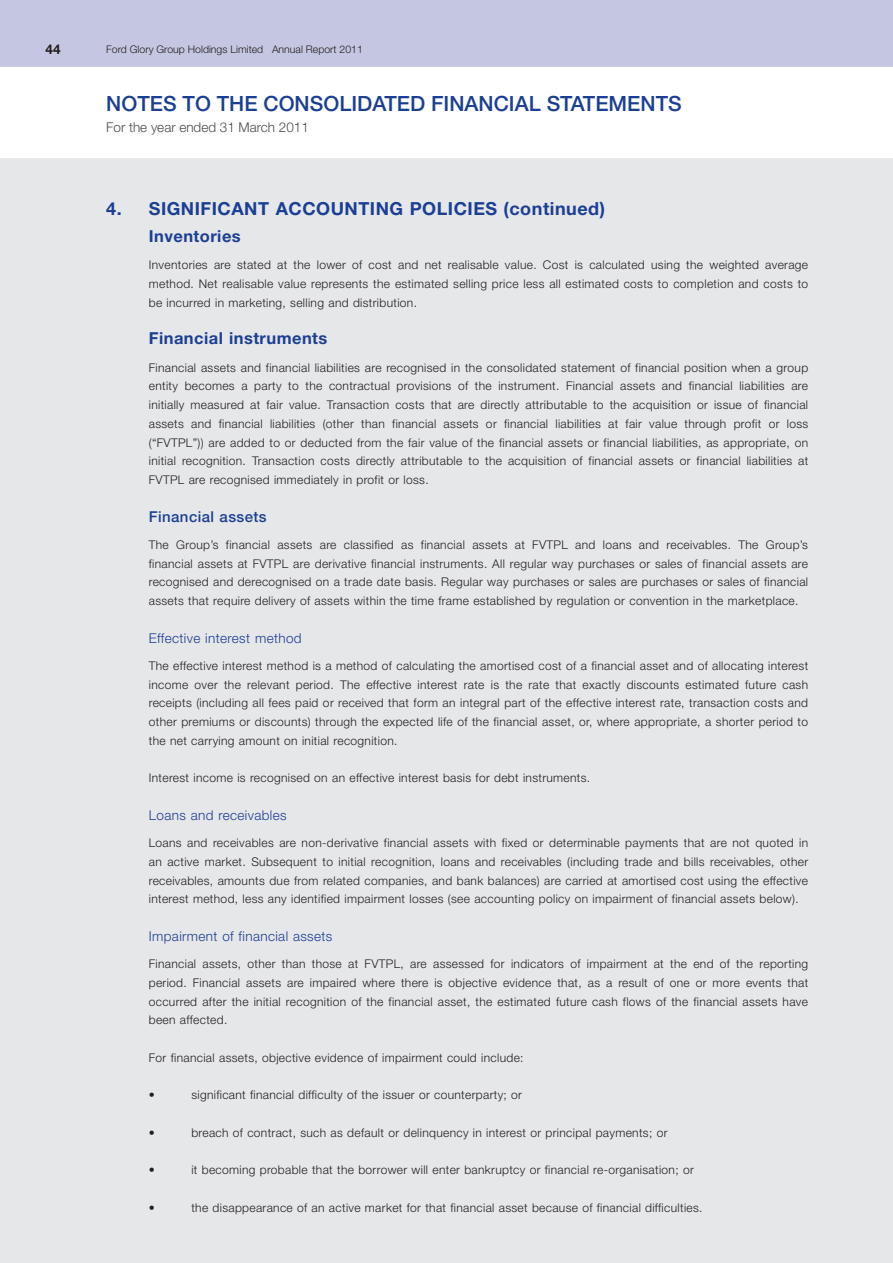
<style>
.page{position:relative;width:893px;height:1263px;background:#fff}
.page>*{position:absolute;margin:0;border:0;box-sizing:border-box;transform-origin:0 0}
.t1{font:500 21px "Helvetica Neue LT Std";color:#1b3f94}
.t2{font:700 18px "Helvetica Neue LT Std";letter-spacing:.03em;color:#1b3f94}
.t3{font:700 16.5px "Helvetica Neue LT Std";letter-spacing:.03em;color:#1b3f94}
.t4{font:500 15px "Helvetica Neue LT Std";letter-spacing:.03em;color:#1b3f94}
.t5{font:300 13.5px "Helvetica Neue LT Std";letter-spacing:.03em;color:#1b3f94}
.t6{font:300 13.5px "Helvetica Neue LT Std";color:#4b4c4d}
.t7{font:700 13.5px "Helvetica Neue LT Std";color:#231f20}
.t8{font:300 12px/18.8px "Helvetica Neue LT Std";letter-spacing:.03em;color:#231f20;text-align:justify}
.t9{font:300 10.5px "Helvetica Neue LT Std";color:#231f20}
</style>
<div class="page">
<div style="left:0;top:158px;width:893px;height:1105px;background:#e6e7e9"></div>
<div style="left:0;top:0;width:893px;height:67px;background:#c5c6e1"></div>
<p class="t7" style="left:46px;top:41px;width:17px">44</p>
<p class="t9" style="left:106px;top:43px;width:258px">Ford Glory Group Holdings Limited Annual Report 2011</p>
<h1 class="t1" style="left:106px;top:91px;width:577px">NOTES TO THE CONSOLIDATED FINANCIAL STATEMENTS</h1>
<p class="t6" style="left:106px;top:119px;width:204px">For the year ended 31 March 2011</p>
<h2 class="t2" style="left:106px;top:197px;width:500px">4. SIGNIFICANT ACCOUNTING POLICIES (continued)</h2>
<h3 class="t3" style="left:149px;top:226px;width:94px">Inventories</h3>
<p class="t8" style="left:149px;top:255px;width:661px">Inventories are stated at the lower of cost and net realisable value. Cost is calculated using the weighted average method. Net realisable value represents the estimated selling price less all estimated costs to completion and costs to be incurred in marketing, selling and distribution.</p>
<h3 class="t3" style="left:149px;top:328px;width:180px">Financial instruments</h3>
<p class="t8" style="left:149px;top:358px;width:661px">Financial assets and financial liabilities are recognised in the consolidated statement of financial position when a group entity becomes a party to the contractual provisions of the instrument. Financial assets and financial liabilities are initially measured at fair value. Transaction costs that are directly attributable to the acquisition or issue of financial assets and financial liabilities (other than financial assets or financial liabilities at fair value through profit or loss (“FVTPL”)) are added to or deducted from the fair value of the financial assets or financial liabilities, as appropriate, on initial recognition. Transaction costs directly attributable to the acquisition of financial assets or financial liabilities at FVTPL are recognised immediately in profit or loss.</p>
<p class="t4" style="left:149px;top:507px;width:119px">Financial assets</p>
<p class="t8" style="left:149px;top:535px;width:661px">The Group’s financial assets are classified as financial assets at FVTPL and loans and receivables. The Group’s financial assets at FVTPL are derivative financial instruments. All regular way purchases or sales of financial assets are recognised and derecognised on a trade date basis. Regular way purchases or sales are purchases or sales of financial assets that require delivery of assets within the time frame established by regulation or convention in the marketplace.</p>
<p class="t5" style="left:149px;top:629px;width:154px">Effective interest method</p>
<p class="t8" style="left:149px;top:656px;width:661px">The effective interest method is a method of calculating the amortised cost of a financial asset and of allocating interest income over the relevant period. The effective interest rate is the rate that exactly discounts estimated future cash receipts (including all fees paid or received that form an integral part of the effective interest rate, transaction costs and other premiums or discounts) through the expected life of the financial asset, or, where appropriate, a shorter period to the net carrying amount on initial recognition.</p>
<p class="t8" style="left:149px;top:768px;width:443px">Interest income is recognised on an effective interest basis for debt instruments.</p>
<p class="t5" style="left:149px;top:807px;width:139px">Loans and receivables</p>
<p class="t8" style="left:149px;top:833px;width:661px">Loans and receivables are non-derivative financial assets with fixed or determinable payments that are not quoted in an active market. Subsequent to initial recognition, loans and receivables (including trade and bills receivables, other receivables, amounts due from related companies, and bank balances) are carried at amortised cost using the effective interest method, less any identified impairment losses (see accounting policy on impairment of financial assets below).</p>
<p class="t5" style="left:149px;top:928px;width:185px">Impairment of financial assets</p>
<p class="t8" style="left:149px;top:954px;width:661px">Financial assets, other than those at FVTPL, are assessed for indicators of impairment at the end of the reporting period. Financial assets are impaired where there is objective evidence that, as a result of one or more events that occurred after the initial recognition of the financial asset, the estimated future cash flows of the financial assets have been affected.</p>
<p class="t8" style="left:149px;top:1048px;width:376px">For financial assets, objective evidence of impairment could include:</p>
<p class="t8" style="left:149px;top:1085px;width:7px">•</p>
<p class="t8" style="left:191px;top:1085px;width:332px">significant financial difficulty of the issuer or counterparty; or</p>
<p class="t8" style="left:149px;top:1123px;width:7px">•</p>
<p class="t8" style="left:191px;top:1123px;width:478px">breach of contract, such as default or delinquency in interest or principal payments; or</p>
<p class="t8" style="left:149px;top:1160px;width:7px">•</p>
<p class="t8" style="left:191px;top:1160px;width:504px">it becoming probable that the borrower will enter bankruptcy or financial re-organisation; or</p>
<p class="t8" style="left:149px;top:1198px;width:7px">•</p>
<p class="t8" style="left:191px;top:1198px;width:513px">the disappearance of an active market for that financial asset because of financial difficulties.</p>
</div>
